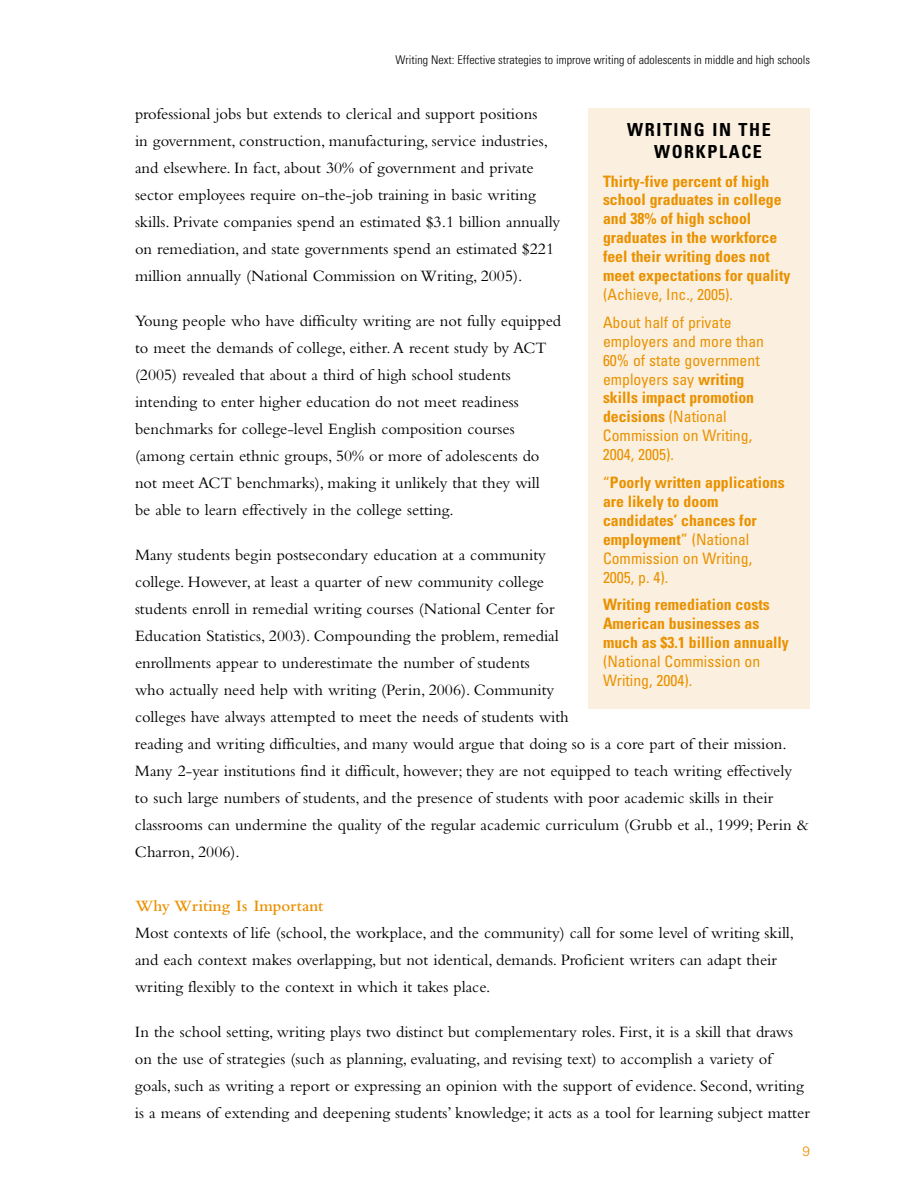
<style>
.page{position:relative;width:918px;height:1188px;background:#fff}
.page>*{position:absolute;margin:0;border:0;box-sizing:border-box;transform-origin:0 0}
.t1{font:700 condensed 18px/21.6px "Univers";letter-spacing:.09em;color:#000}
.t2{font:16.5px/27px "Bembo";color:#000}
.t3{font:600 16.5px "Bembo";color:#ea9100}
.t4{font:700 condensed 15.75px/18.9px "Univers";color:#ea9100}
.t5{font:condensed 15.75px/18.9px "Univers";color:#ea9100}
.t6{font:300 13.5px "Univers";color:#ea9100}
.t7{font:300 condensed 12px "Univers";color:#000}
.s1{font-weight:700}
.s2{font-weight:400}
</style>
<div class="page">
<div style="left:588px;top:108px;width:222px;height:601px;background:#fbf0e0"></div>
<p class="t7" style="left:396px;top:53px;width:416px">Writing Next: Effective strategies to improve writing of adolescents in middle and high schools</p>
<p class="t2" style="left:135px;top:100px;width:427px">professional jobs but extends to clerical and support positions<br>in government, construction, manufacturing, service industries, and elsewhere. In fact, about 30% of government and private sector employees require on-the-job training in basic writing skills. Private companies spend an estimated $3.1 billion annually on remediation, and state governments spend an estimated $221 million annually (National Commission on Writing, 2005).</p>
<p class="t2" style="left:135px;top:307px;width:428px">Young people who have difficulty writing are not fully equipped to meet the demands of college, either.A recent study by ACT (2005) revealed that about a third of high school students intending to enter higher education do not meet readiness benchmarks for college-level English composition courses (among certain ethnic groups, 50% or more of adolescents do not meet ACT benchmarks), making it unlikely that they will<br>be able to learn effectively in the college setting.</p>
<p class="t2" style="left:135px;top:541px;width:675px">Many students begin postsecondary education at a community<br>college. However, at least a quarter of new community college<br>students enroll in remedial writing courses (National Center for<br>Education Statistics, 2003). Compounding the problem, remedial<br>enrollments appear to underestimate the number of students<br>who actually need help with writing (Perin, 2006). Community<br>colleges have always attempted to meet the needs of students with<br>reading and writing difficulties, and many would argue that doing so is a core part of their mission.<br>Many 2-year institutions find it difficult, however; they are not equipped to teach writing effectively to such large numbers of students, and the presence of students with poor academic skills in their classrooms can undermine the quality of the regular academic curriculum (Grubb et al., 1999; Perin &amp; Charron, 2006).</p>
<p class="t3" style="left:135px;top:897px;width:190px">Why Writing Is Important</p>
<p class="t2" style="left:135px;top:919px;width:661px">Most contexts of life (school, the workplace, and the community) call for some level of writing skill, and each context makes overlapping, but not identical, demands. Proficient writers can adapt their writing flexibly to the context in which it takes place.</p>
<p class="t2" style="left:135px;top:1018px;width:676px">In the school setting, writing plays two distinct but complementary roles. First, it is a skill that draws on the use of strategies (such as planning, evaluating, and revising text) to accomplish a variety of goals, such as writing a report or expressing an opinion with the support of evidence. Second, writing is a means of extending and deepening students’ knowledge; it acts as a tool for learning subject matter</p>
<p class="t1" style="left:654px;top:119px;width:118px;text-indent:-27px">WRITING IN THE<br>WORKPLACE</p>
<p class="t4" style="left:603px;top:171px;width:189px">Thirty-five percent of high school graduates in college and 38% of high school graduates in the workforce feel their writing does not meet expectations for quality</p>
<p class="t5" style="left:603px;top:280px;width:132px;line-height:27.9px">(Achieve, Inc., 2005).<br>About half of private</p>
<p class="t5" style="left:603px;top:331px;width:163px">employers and more than<br>60% of state government employers say <span class="s1">writing skills impact promotion decisions</span> (National<br>Commission on Writing,<br>2004, 2005).</p>
<p class="t4" style="left:603px;top:473px;width:183px"><span class="s2">“</span>Poorly written applications are likely to doom candidates’ chances for employment<span class="s2">” (National<br>Commission on Writing,<br>2005, p. 4).</span></p>
<p class="t4" style="left:603px;top:595px;width:187px">Writing remediation costs<br>American businesses as much as $3.1 billion annually</p>
<p class="t5" style="left:603px;top:652px;width:159px">(National Commission on<br>Writing, 2004).</p>
<p class="t6" style="left:802px;top:1143px;width:9px">9</p>
</div>
